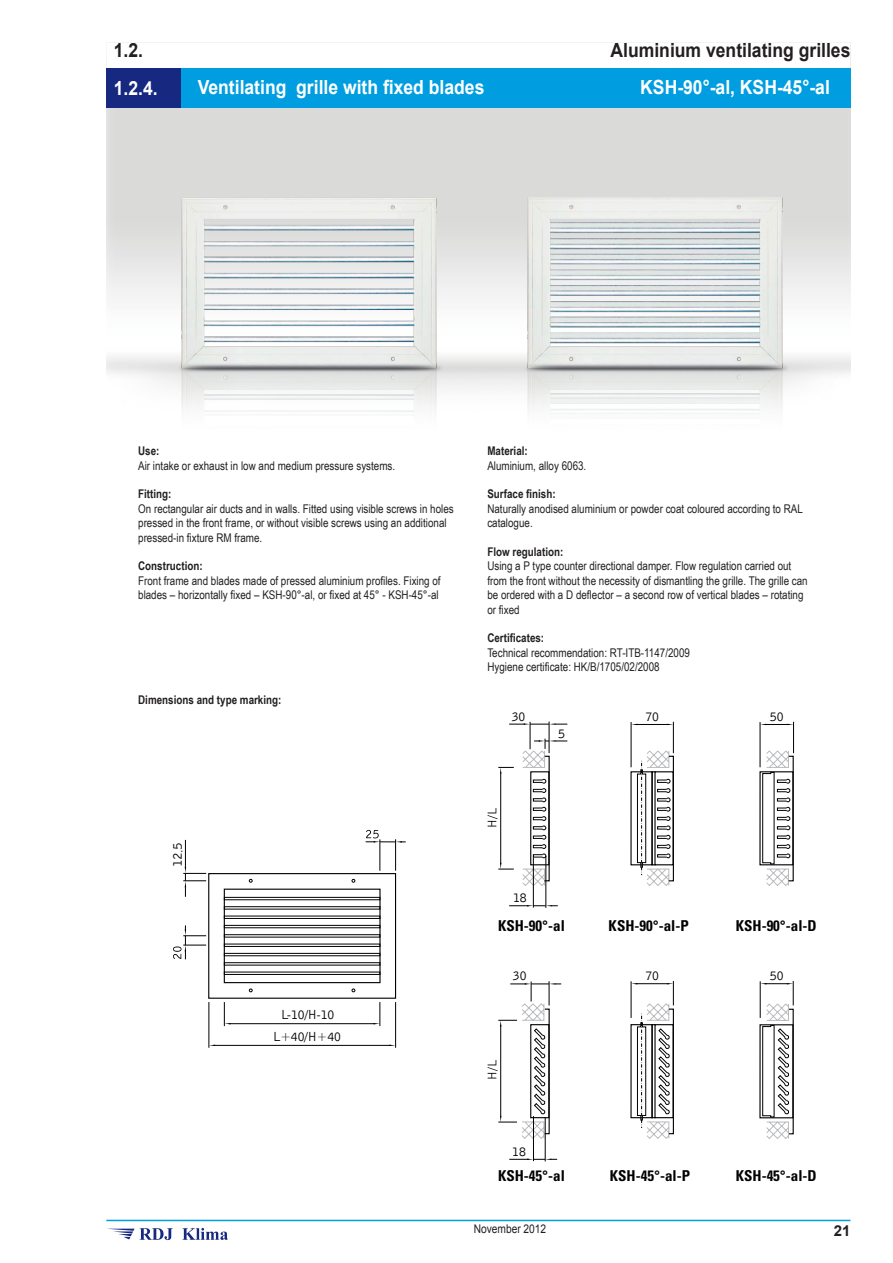
<style>
.page{position:relative;width:893px;height:1263px;background:#fff}
.page>*{position:absolute;margin:0;border:0;box-sizing:border-box;transform-origin:0 0}
.Naglowek3{font:700 19.5px "Arial";color:#fff;scale:.9 1}
.Naglowek_2{font:700 19.5px "Arial";color:#231f20;scale:.9 1}
.t1{font:700 condensed 15px "Univers Pl LT";color:#000}
.t2{font:700 15px "Arial";color:#231f20}
.t3{font:13.5px/21.9px "Bell Gothic EU Normal";letter-spacing:-.05em;color:#000;text-align:center}
.Tekst{font:12px/14.4px "Arial Narrow";color:#231f20}
.Tekst_bold{font:700 12px "Arial Narrow";color:#231f20}
.t4{font:12px "Arial";color:#231f20;scale:.85 1}
.t5{font:12px "Arial";color:#231f20}
</style>
<div class="page">
<hr style="left:106px;top:1220px;width:744px;height:1px;background:#009ee0">
<svg style="left:107px;top:1228px;width:121px;height:12px"></svg>
<img style="left:160px;top:198px;width:298px;height:216px">
<img style="left:506px;top:198px;width:298px;height:216px">
<hr style="left:209px;top:1002px;width:1px;height:46px;background:#000">
<hr style="left:395px;top:1002px;width:1px;height:46px;background:#000">
<hr style="left:229px;top:1023px;width:146px;height:1px;background:#000">
<svg style="left:224px;top:1002px;width:7px;height:24px"></svg>
<svg style="left:374px;top:1002px;width:7px;height:24px"></svg>
<hr style="left:214px;top:1045px;width:177px;height:1px;background:#000">
<hr style="left:380px;top:839px;width:1px;height:32px;background:#000">
<hr style="left:395px;top:839px;width:1px;height:32px;background:#000">
<svg style="left:366px;top:830px;width:40px;height:13px"></svg>
<svg style="left:173px;top:925px;width:33px;height:34px"></svg>
<div style="left:208px;top:873px;width:188px;height:126px;border:1px solid #000"></div>
<div style="left:224px;top:889px;width:157px;height:94px;border:1px solid #000"></div>
<div style="left:224px;top:934px;width:156px;height:3px;border:1px solid #000"></div>
<div style="left:224px;top:925px;width:156px;height:3px;border:1px solid #000"></div>
<div style="left:224px;top:916px;width:156px;height:3px;border:1px solid #000"></div>
<div style="left:224px;top:906px;width:156px;height:3px;border:1px solid #000"></div>
<div style="left:224px;top:897px;width:156px;height:3px;border:1px solid #000"></div>
<div style="left:224px;top:944px;width:156px;height:3px;border:1px solid #000"></div>
<div style="left:224px;top:953px;width:156px;height:3px;border:1px solid #000"></div>
<div style="left:224px;top:962px;width:156px;height:3px;border:1px solid #000"></div>
<div style="left:224px;top:972px;width:156px;height:3px;border:1px solid #000"></div>
<hr style="left:549px;top:721px;width:1px;height:32px;background:#000">
<hr style="left:533px;top:857px;width:1px;height:50px;background:#000">
<hr style="left:546px;top:856px;width:1px;height:52px;background:#000">
<svg style="left:509px;top:905px;width:49px;height:1px"></svg>
<hr style="left:760px;top:722px;width:1px;height:45px;background:#000">
<hr style="left:793px;top:722px;width:1px;height:31px;background:#000">
<svg style="left:760px;top:724px;width:33px;height:1px"></svg>
<div style="left:788px;top:756px;width:6px;height:125px;border:1px solid #000"></div>
<div style="left:759px;top:771px;width:34px;height:94px;border:1px solid #000"></div>
<svg style="left:762px;top:750px;width:28px;height:136px"></svg>
<hr style="left:533px;top:1116px;width:1px;height:45px;background:#000">
<hr style="left:545px;top:1117px;width:1px;height:44px;background:#000">
<svg style="left:509px;top:1158px;width:48px;height:2px"></svg>
<svg style="left:760px;top:981px;width:34px;height:158px"></svg>
<hr style="left:631px;top:722px;width:1px;height:45px;background:#000">
<hr style="left:673px;top:722px;width:1px;height:31px;background:#000">
<hr style="left:636px;top:724px;width:33px;height:1px;background:#000">
<div style="left:668px;top:756px;width:6px;height:125px;border:1px solid #000"></div>
<div style="left:654px;top:771px;width:20px;height:94px;border:1px solid #000"></div>
<svg style="left:637px;top:750px;width:34px;height:136px"></svg>
<svg style="left:631px;top:981px;width:43px;height:158px"></svg>
<div style="left:668px;top:1008px;width:6px;height:126px;border:1px solid #000"></div>
<div style="left:654px;top:1024px;width:20px;height:94px;border:1px solid #000"></div>
<svg style="left:488px;top:722px;width:79px;height:164px"></svg>
<svg style="left:488px;top:981px;width:73px;height:158px"></svg>
<div style="left:106px;top:68px;width:75px;height:40px;background:#172881"></div>
<div style="left:181px;top:68px;width:669px;height:40px;background:#009ee0"></div>
<svg style="left:183px;top:840px;width:23px;height:57px"></svg>
<p class="Naglowek_2" style="left:114px;top:37px;width:34px">1.2.</p>
<p class="Naglowek_2" style="left:611px;top:37px;width:268px">Aluminium ventilating grilles</p>
<p class="Naglowek3" style="left:114px;top:75px;width:50px">1.2.4.</p>
<p class="Naglowek3" style="left:198px;top:75px;width:320px">Ventilating grille with fixed blades</p>
<p class="Naglowek3" style="left:640px;top:75px;width:212px">KSH-90°-al, KSH-45°-al</p>
<p class="Tekst_bold" style="left:138px;top:442px;width:23px">Use:</p>
<p class="Tekst" style="left:138px;top:458px;width:259px">Air intake or exhaust in low and medium pressure systems.</p>
<p class="Tekst_bold" style="left:138px;top:485px;width:35px">Fitting:</p>
<p class="Tekst" style="left:138px;top:501px;width:317px">On rectangular air ducts and in walls. Fitted using visible screws in holes pressed in the front frame, or without visible screws using an additional pressed-in fixture RM frame.</p>
<p class="Tekst_bold" style="left:138px;top:557px;width:66px">Construction:</p>
<p class="Tekst" style="left:138px;top:573px;width:304px">Front frame and blades made of pressed aluminium profiles. Fixing of blades – horizontally fixed – KSH-90°-al, or fixed at 45° - KSH-45°-al</p>
<p class="Tekst_bold" style="left:138px;top:691px;width:145px">Dimensions and type marking:</p>
<p class="Tekst_bold" style="left:487px;top:442px;width:42px">Material:</p>
<p class="Tekst" style="left:487px;top:458px;width:100px">Aluminium, alloy 6063.</p>
<p class="Tekst_bold" style="left:487px;top:485px;width:70px">Surface finish:</p>
<p class="Tekst" style="left:487px;top:501px;width:317px">Naturally anodised aluminium or powder coat coloured according to RAL catalogue.</p>
<p class="Tekst_bold" style="left:487px;top:543px;width:77px">Flow regulation:</p>
<p class="Tekst" style="left:487px;top:559px;width:322px">Using a P type counter directional damper. Flow regulation carried out from the front without the necessity of dismantling the grille. The grille can be ordered with a D deflector – a second row of vertical blades – rotating or fixed</p>
<p class="Tekst_bold" style="left:487px;top:629px;width:58px">Certificates:</p>
<p class="Tekst" style="left:487px;top:645px;width:204px">Technical recommendation: RT-ITB-1147/2009</p>
<p class="Tekst" style="left:487px;top:659px;width:174px">Hygiene certificate: HK/B/1705/02/2008</p>
<p class="t3" style="left:511px;top:706px;width:16px">30</p>
<p class="t3" style="left:558px;top:722px;width:9px">5</p>
<p class="t3" style="left:645px;top:706px;width:16px">70</p>
<p class="t3" style="left:770px;top:706px;width:16px">50</p>
<p class="t3" style="left:167px;top:867px;width:26px;rotate:-90deg">12,5</p>
<p class="t5" style="left:170px;top:853px;width:5px;rotate:-90deg">.</p>
<p class="t3" style="left:273px;top:1004px;width:70px">L-10/H-10<br>L+40/H+40</p>
<p class="t3" style="left:513px;top:887px;width:16px">18</p>
<p class="t1" style="left:498px;top:917px;width:68px">KSH-90°-al</p>
<p class="t1" style="left:609px;top:917px;width:82px">KSH-90°-al-P</p>
<p class="t1" style="left:736px;top:917px;width:82px">KSH-90°-al-D</p>
<p class="t3" style="left:513px;top:965px;width:16px">30</p>
<p class="t3" style="left:645px;top:965px;width:16px">70</p>
<p class="t3" style="left:769px;top:965px;width:16px">50</p>
<p class="t3" style="left:512px;top:1140px;width:16px">18</p>
<p class="t1" style="left:498px;top:1167px;width:68px">KSH-45°-al</p>
<p class="t1" style="left:610px;top:1167px;width:82px">KSH-45°-al-P</p>
<p class="t1" style="left:736px;top:1167px;width:82px">KSH-45°-al-D</p>
<p class="t4" style="left:474px;top:1221px;width:87px">November 2012</p>
<p class="t2" style="left:834px;top:1220px;width:18px">21</p>
</div>
